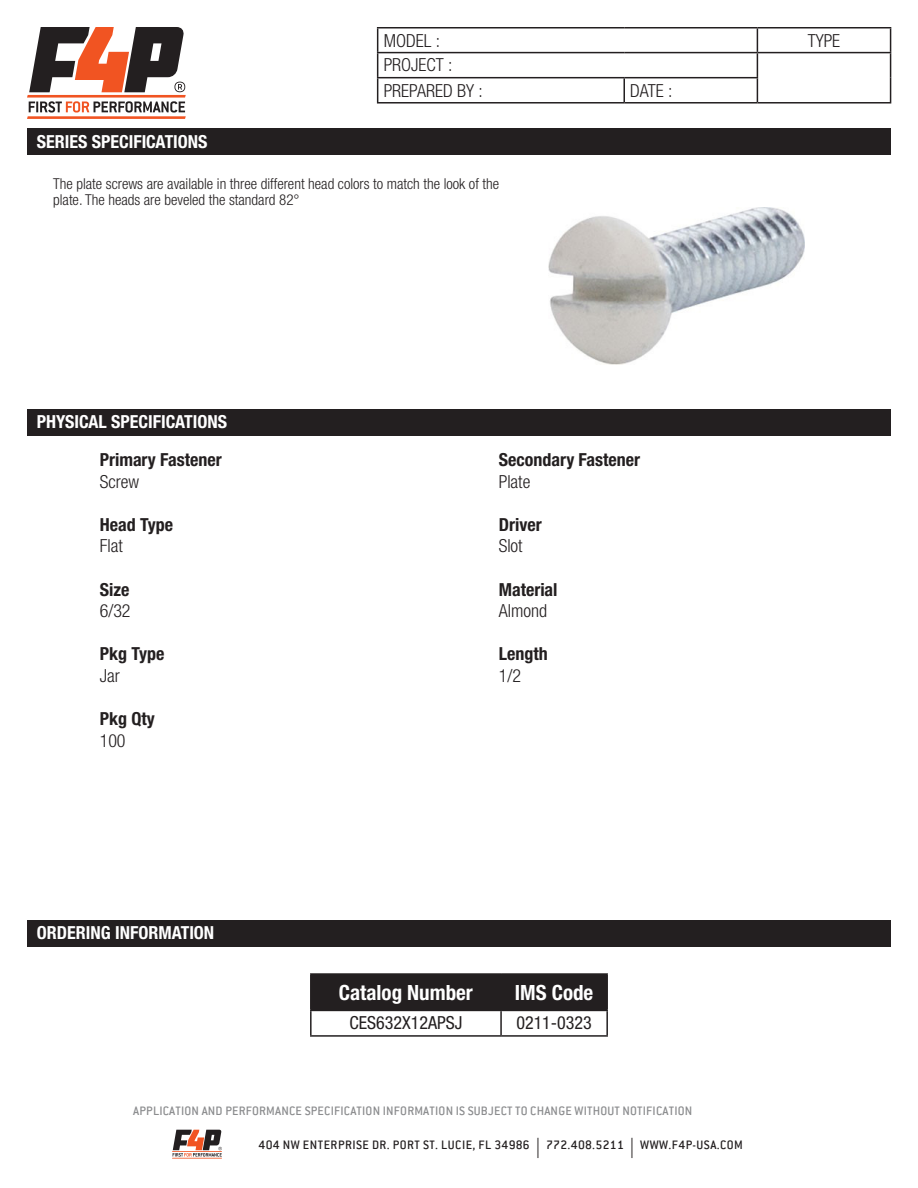
<style>
.page{position:relative;width:918px;height:1188px;background:#fff}
.page>*{position:absolute;margin:0;border:0;box-sizing:border-box;transform-origin:0 0}
.t1{font:700 condensed 21px "Helvetica Neue LT Std";color:#fff}
.t2{font:700 condensed 18px "Helvetica Neue LT Std";color:#231f20}
.t3{font:300 condensed 18px/25px "Helvetica Neue LT Std";color:#231f20}
.t4{font:700 condensed 18px "Helvetica Neue LT Std";color:#fff}
.t5{font:condensed 18px "Helvetica Neue LT Std";color:#231f20}
.t6{font:300 condensed 15px/16.5px "Helvetica Neue LT Std";color:#231f20}
.t7{font:500 13.5px "Conduit ITC";letter-spacing:.015em;color:#8b8c8e}
.t8{font:500 13.5px "Conduit ITC";letter-spacing:.035em;color:#231f20}
.s1{font-family:"Myriad Pro";font-weight:400;font-size:20.25px}
</style>
<div class="page">
<svg style="left:27px;top:27px;width:159px;height:92px"></svg>
<hr style="left:172px;top:1151px;width:50px;height:1px;background:#f15422">
<hr style="left:172px;top:1158px;width:50px;height:1px;background:#f15422">
<svg style="left:173px;top:1130px;width:49px;height:27px"></svg>
<hr style="left:377px;top:27px;width:247px;height:1px;background:#231f20">
<hr style="left:624px;top:27px;width:133px;height:1px;background:#231f20">
<hr style="left:757px;top:27px;width:134px;height:1px;background:#231f20">
<hr style="left:377px;top:52px;width:247px;height:1px;background:#231f20">
<hr style="left:624px;top:52px;width:133px;height:1px;background:#231f20">
<hr style="left:757px;top:52px;width:134px;height:1px;background:#231f20">
<hr style="left:377px;top:77px;width:247px;height:1px;background:#231f20">
<svg style="left:377px;top:28px;width:1px;height:74px"></svg>
<hr style="left:624px;top:77px;width:134px;height:1px;background:#231f20">
<hr style="left:623px;top:78px;width:2px;height:24px;background:#231f20">
<svg style="left:757px;top:28px;width:1px;height:74px"></svg>
<svg style="left:890px;top:28px;width:1px;height:74px"></svg>
<hr style="left:377px;top:102px;width:247px;height:2px;background:#231f20">
<hr style="left:624px;top:102px;width:133px;height:2px;background:#231f20">
<hr style="left:757px;top:102px;width:134px;height:2px;background:#231f20">
<div style="left:27px;top:129px;width:864px;height:26px;background:#231f20"></div>
<div style="left:27px;top:410px;width:864px;height:26px;background:#231f20"></div>
<div style="left:27px;top:921px;width:864px;height:26px;background:#231f20"></div>
<div style="left:312px;top:975px;width:294px;height:35px;background:#231f20"></div>
<hr style="left:310px;top:973px;width:191px;height:2px;background:#231f20">
<hr style="left:310px;top:975px;width:2px;height:35px;background:#231f20">
<hr style="left:501px;top:973px;width:107px;height:2px;background:#231f20">
<hr style="left:500px;top:975px;width:2px;height:35px;background:#231f20">
<hr style="left:606px;top:975px;width:2px;height:35px;background:#231f20">
<hr style="left:310px;top:1010px;width:191px;height:1px;background:#231f20">
<hr style="left:310px;top:1011px;width:2px;height:24px;background:#231f20">
<hr style="left:501px;top:1010px;width:107px;height:1px;background:#231f20">
<hr style="left:500px;top:1011px;width:2px;height:24px;background:#231f20">
<hr style="left:606px;top:1011px;width:2px;height:24px;background:#231f20">
<hr style="left:310px;top:1035px;width:191px;height:2px;background:#231f20">
<hr style="left:501px;top:1035px;width:107px;height:2px;background:#231f20">
<img style="left:548px;top:207px;width:256px;height:158px">
<p class="t4" style="left:37px;top:131px;width:172px">SERIES SPECIFICATIONS</p>
<p class="t3" style="left:384px;top:28px;width:58px">MODEL :</p>
<p class="t3" style="left:808px;top:28px;width:34px">TYPE</p>
<p class="t3" style="left:384px;top:52px;width:101px">PROJECT :<br>PREPARED BY :</p>
<p class="t3" style="left:630px;top:78px;width:44px">DATE :</p>
<p class="t6" style="left:53px;top:175px;width:448px">The plate screws are available in three different head colors to match the look of the plate. The heads are beveled the standard 82°</p>
<p class="t4" style="left:37px;top:410px;width:192px">PHYSICAL SPECIFICATIONS</p>
<p class="t2" style="left:100px;top:449px;width:124px">Primary Fastener</p>
<p class="t3" style="left:100px;top:469px;width:41px">Screw</p>
<p class="t2" style="left:100px;top:514px;width:75px">Head Type</p>
<p class="t3" style="left:100px;top:533px;width:24px">Flat</p>
<p class="t2" style="left:100px;top:578px;width:31px">Size</p>
<p class="t3" style="left:100px;top:598px;width:32px">6/32</p>
<p class="t2" style="left:100px;top:643px;width:66px">Pkg Type</p>
<p class="t3" style="left:100px;top:663px;width:21px">Jar</p>
<p class="t2" style="left:100px;top:708px;width:56px">Pkg Qty</p>
<p class="t3" style="left:100px;top:728px;width:27px">100</p>
<p class="t4" style="left:37px;top:921px;width:179px">ORDERING INFORMATION</p>
<p class="t2" style="left:499px;top:449px;width:143px">Secondary Fastener</p>
<p class="t3" style="left:499px;top:469px;width:33px">Plate</p>
<p class="t2" style="left:499px;top:514px;width:44px">Driver</p>
<p class="t3" style="left:499px;top:533px;width:25px">Slot</p>
<p class="t2" style="left:499px;top:578px;width:60px">Material</p>
<p class="t3" style="left:499px;top:598px;width:50px">Almond</p>
<p class="t2" style="left:499px;top:643px;width:50px">Length</p>
<p class="t3" style="left:499px;top:663px;width:24px">1/2</p>
<h1 class="t1" style="left:339px;top:980px;width:136px">Catalog Number</h1>
<h1 class="t1" style="left:515px;top:980px;width:80px">IMS Code</h1>
<p class="t5" style="left:350px;top:1013px;width:114px">CES632X12APSJ</p>
<p class="t5" style="left:516px;top:1013px;width:77px">0211-0323</p>
<p class="t7" style="left:133px;top:1103px;width:561px">APPLICATION AND PERFORMANCE SPECIFICATION INFORMATION IS SUBJECT TO CHANGE WITHOUT NOTIFICATION</p>
<p class="t8" style="left:259px;top:1137px;width:486px">404 NW ENTERPRISE DR. PORT ST. LUCIE, FL 34986 <span class="s1">|</span> 772.408.5211 <span class="s1">|</span> WWW.F4P-USA.COM</p>
</div>
